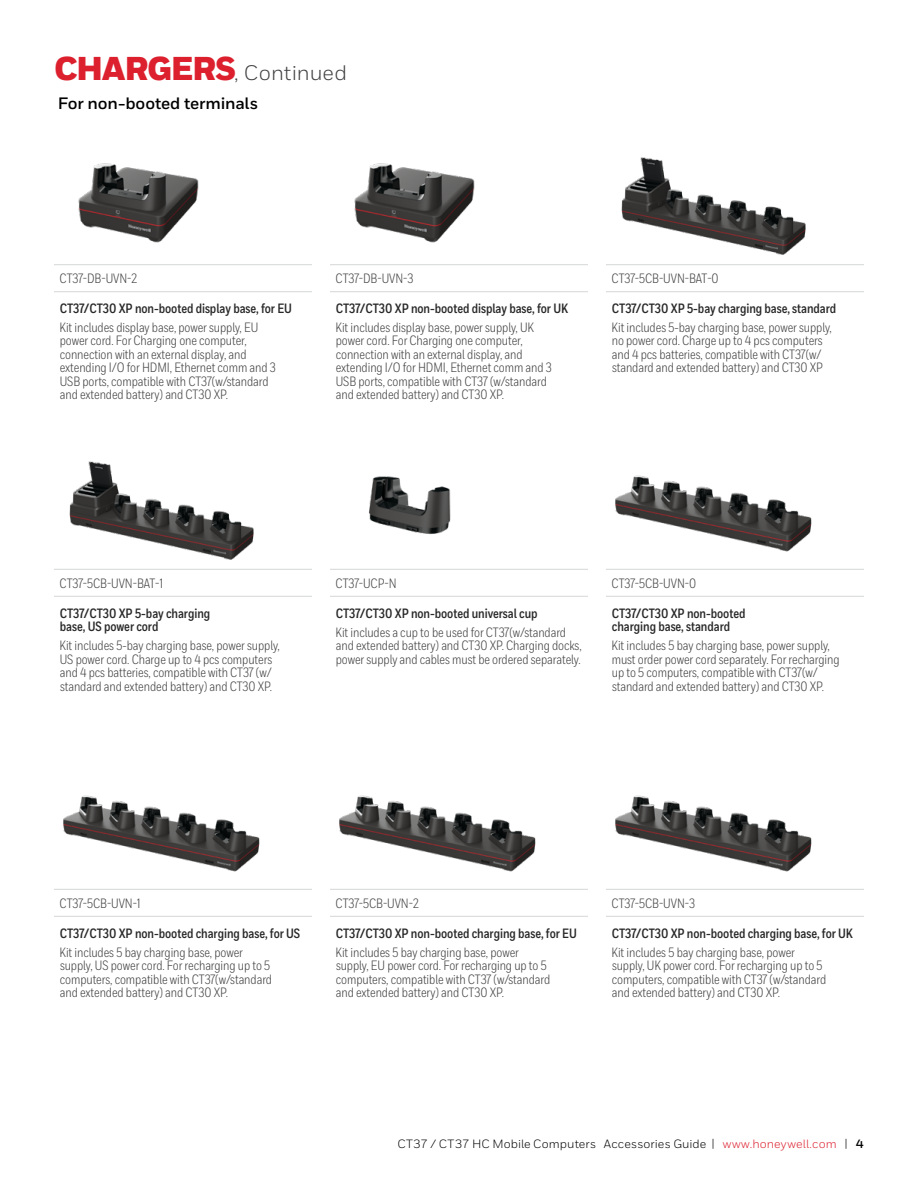
<style>
.page{position:relative;width:918px;height:1188px;background:#fff}
.page>*{position:absolute;margin:0;border:0;box-sizing:border-box;transform-origin:0 0}
.t1{font:21px "Honeywell Sans";color:#414042}
.t2{font:700 16.5px "Honeywell Sans";letter-spacing:-.01em;color:#000}
.t3{font:13.5px/13.5px "Honeywell Cond";letter-spacing:-.005em;color:#414042}
.t4{font:700 13.5px/13.5px "Honeywell Cond";letter-spacing:-.005em;color:#292829}
.t5{font:12px "Honeywell Sans";letter-spacing:.01em;color:#000}
.s1{font-weight:900;font-size:33px;color:#dc202e}
.s2{color:#dc202e}
.s3{font-weight:700}
</style>
<div class="page">
<hr style="left:54px;top:264px;width:258px;height:1px;background:#d5d7d8">
<hr style="left:330px;top:264px;width:258px;height:1px;background:#d5d7d8">
<hr style="left:606px;top:264px;width:258px;height:1px;background:#d5d7d8">
<hr style="left:54px;top:291px;width:258px;height:1px;background:#d5d7d8">
<hr style="left:330px;top:291px;width:258px;height:1px;background:#d5d7d8">
<hr style="left:606px;top:291px;width:258px;height:1px;background:#d5d7d8">
<img style="left:78px;top:163px;width:121px;height:80px">
<img style="left:354px;top:163px;width:121px;height:80px">
<img style="left:621px;top:157px;width:185px;height:98px">
<hr style="left:54px;top:569px;width:258px;height:1px;background:#d5d7d8">
<hr style="left:330px;top:569px;width:258px;height:1px;background:#d5d7d8">
<hr style="left:606px;top:569px;width:258px;height:1px;background:#d5d7d8">
<hr style="left:54px;top:596px;width:258px;height:1px;background:#d5d7d8">
<hr style="left:330px;top:596px;width:258px;height:1px;background:#d5d7d8">
<hr style="left:606px;top:596px;width:258px;height:1px;background:#d5d7d8">
<img style="left:69px;top:461px;width:185px;height:99px">
<img style="left:369px;top:476px;width:82px;height:59px">
<img style="left:615px;top:475px;width:197px;height:77px">
<hr style="left:54px;top:889px;width:258px;height:1px;background:#d5d7d8">
<hr style="left:330px;top:889px;width:258px;height:1px;background:#d5d7d8">
<hr style="left:606px;top:889px;width:258px;height:1px;background:#d5d7d8">
<hr style="left:54px;top:916px;width:258px;height:1px;background:#d5d7d8">
<hr style="left:330px;top:916px;width:258px;height:1px;background:#d5d7d8">
<hr style="left:606px;top:916px;width:258px;height:1px;background:#d5d7d8">
<img style="left:63px;top:795px;width:197px;height:77px">
<img style="left:339px;top:795px;width:197px;height:77px">
<img style="left:615px;top:795px;width:197px;height:77px">
<h1 class="t1" style="left:54px;top:60px;width:294px"><span class="s1">CHARGERS</span>, Continued</h1>
<p class="t2" style="left:58px;top:93px;width:202px">For non-booted terminals</p>
<p class="t3" style="left:60px;top:272px;width:79px">CT37-DB-UVN-2</p>
<p class="t3" style="left:336px;top:272px;width:79px">CT37-DB-UVN-3</p>
<p class="t3" style="left:612px;top:272px;width:109px">CT37-5CB-UVN-BAT-0</p>
<p class="t4" style="left:60px;top:302px;width:234px">CT37/CT30 XP non-booted display base, for EU</p>
<p class="t3" style="left:60px;top:321px;width:218px">Kit includes display base, power supply, EU power cord. For Charging one computer, connection with an external display, and extending I/O for HDMI, Ethernet comm and 3<br>USB ports, compatible with CT37(w/standard and extended battery) and CT30 XP.</p>
<p class="t4" style="left:336px;top:302px;width:234px">CT37/CT30 XP non-booted display base, for UK</p>
<p class="t3" style="left:336px;top:321px;width:218px">Kit includes display base, power supply, UK power cord. For Charging one computer, connection with an external display, and extending I/O for HDMI, Ethernet comm and 3<br>USB ports, compatible with CT37 (w/standard and extended battery) and CT30 XP.</p>
<p class="t4" style="left:612px;top:302px;width:226px">CT37/CT30 XP 5-bay charging base, standard</p>
<p class="t3" style="left:612px;top:321px;width:222px">Kit includes 5-bay charging base, power supply, no power cord. Charge up to 4 pcs computers and 4 pcs batteries, compatible with CT37(w/ standard and extended battery) and CT30 XP</p>
<p class="t3" style="left:60px;top:577px;width:105px">CT37-5CB-UVN-BAT-1</p>
<p class="t3" style="left:336px;top:577px;width:62px">CT37-UCP-N</p>
<p class="t3" style="left:612px;top:577px;width:86px">CT37-5CB-UVN-0</p>
<p class="t4" style="left:60px;top:607px;width:152px">CT37/CT30 XP 5-bay charging base, US power cord</p>
<p class="t3" style="left:60px;top:639px;width:222px">Kit includes 5-bay charging base, power supply, US power cord. Charge up to 4 pcs computers and 4 pcs batteries, compatible with CT37 (w/ standard and extended battery) and CT30 XP.</p>
<p class="t4" style="left:336px;top:607px;width:203px">CT37/CT30 XP non-booted universal cup</p>
<p class="t3" style="left:336px;top:625px;width:248px">Kit includes a cup to be used for CT37(w/standard and extended battery) and CT30 XP. Charging docks, power supply and cables must be ordered separately.</p>
<p class="t4" style="left:612px;top:607px;width:135px">CT37/CT30 XP non-booted charging base, standard</p>
<p class="t3" style="left:612px;top:639px;width:230px">Kit includes 5 bay charging base, power supply, must order power cord separately. For recharging up to 5 computers, compatible with CT37(w/ standard and extended battery) and CT30 XP.</p>
<p class="t3" style="left:60px;top:897px;width:82px">CT37-5CB-UVN-1</p>
<p class="t3" style="left:336px;top:897px;width:85px">CT37-5CB-UVN-2</p>
<p class="t3" style="left:612px;top:897px;width:85px">CT37-5CB-UVN-3</p>
<p class="t4" style="left:60px;top:927px;width:242px">CT37/CT30 XP non-booted charging base, for US</p>
<p class="t3" style="left:60px;top:945px;width:214px">Kit includes 5 bay charging base, power supply, US power cord. For recharging up to 5 computers, compatible with CT37(w/standard and extended battery) and CT30 XP.</p>
<p class="t4" style="left:336px;top:927px;width:243px">CT37/CT30 XP non-booted charging base, for EU</p>
<p class="t3" style="left:336px;top:945px;width:216px">Kit includes 5 bay charging base, power supply, EU power cord. For recharging up to 5 computers, compatible with CT37 (w/standard and extended battery) and CT30 XP.</p>
<p class="t4" style="left:612px;top:927px;width:243px">CT37/CT30 XP non-booted charging base, for UK</p>
<p class="t3" style="left:612px;top:945px;width:216px">Kit includes 5 bay charging base, power supply, UK power cord. For recharging up to 5 computers, compatible with CT37 (w/standard and extended battery) and CT30 XP.</p>
<p class="t5" style="left:397px;top:1136px;width:468px">CT37 / CT37 HC Mobile Computers Accessories Guide | <span class="s2">www.honeywell.com</span> | <span class="s3">4</span></p>
</div>
